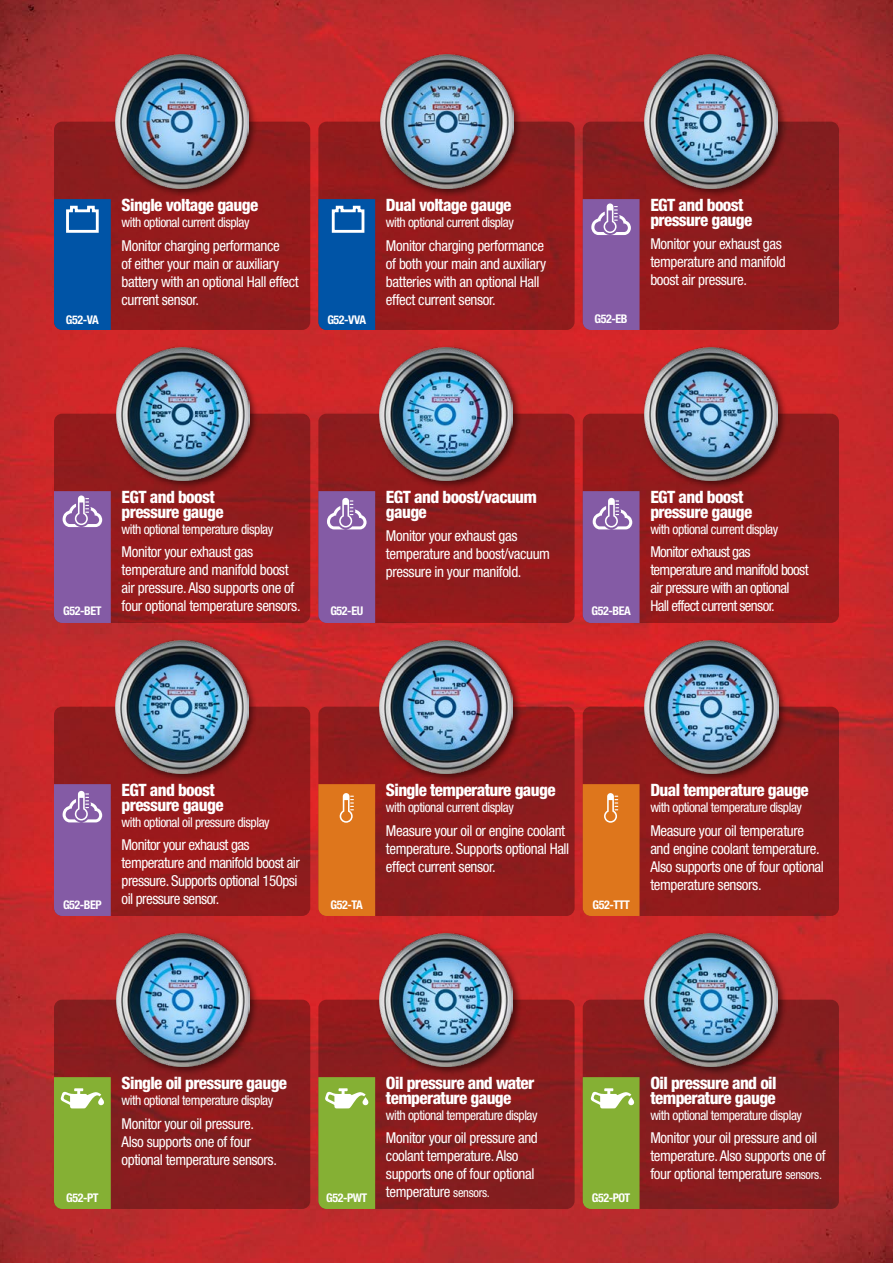
<style>
.page{position:relative;width:893px;height:1263px;background:#fff}
.page>*{position:absolute;margin:0;border:0;box-sizing:border-box;transform-origin:0 0}
.product_name{font:800 condensed 17.1px/14.7px "Helvetica Neue LT Std";letter-spacing:-.035em;color:#fff}
.description_text{font:condensed 15px/18px "Helvetica Neue LT Std";letter-spacing:-.025em;color:#fff}
.description_text-2{font:condensed 15px/18px "Helvetica Neue LT Std";letter-spacing:-.045em;color:#fff}
.product_optional_ext{font:condensed 13.5px "Helvetica Neue LT Std";letter-spacing:-.035em;color:#fff}
.part_number{font:700 condensed 12px "Helvetica Neue LT Std";letter-spacing:-.035em;color:#fff}
.s1{font-size:12.45px}
</style>
<div class="page">
<img style="left:0;top:0;width:893px;height:1263px">
<div style="left:583px;top:1000px;width:256px;height:209px;background:#841d1f;border-radius:8px"></div>
<div style="left:642px;top:931px;width:145px;height:145px;background:#000;opacity:.5"></div>
<img style="left:644px;top:933px;width:134px;height:133px">
<svg style="left:583px;top:1077px;width:56px;height:132px;background:#8cb43f"></svg>
<svg style="left:318px;top:1000px;width:257px;height:209px;background:#8a1c1e"></svg>
<div style="left:377px;top:931px;width:145px;height:145px;background:#000;opacity:.5"></div>
<img style="left:380px;top:933px;width:133px;height:133px">
<svg style="left:318px;top:1077px;width:57px;height:132px;background:#8cb33f"></svg>
<div style="left:54px;top:1000px;width:256px;height:209px;background:#881d1e;border-radius:8px"></div>
<div style="left:114px;top:931px;width:145px;height:145px;background:#000;opacity:.5"></div>
<img style="left:116px;top:933px;width:133px;height:133px">
<svg style="left:54px;top:1077px;width:57px;height:132px;background:#8cb33f"></svg>
<div style="left:583px;top:414px;width:256px;height:209px;background:#921b1c;border-radius:8px"></div>
<div style="left:642px;top:345px;width:145px;height:145px;background:#000;opacity:.5"></div>
<img style="left:644px;top:347px;width:134px;height:133px">
<svg style="left:583px;top:491px;width:56px;height:132px;background:#8a62a8"></svg>
<div style="left:318px;top:414px;width:257px;height:209px;background:#921b1c;border-radius:8px"></div>
<div style="left:377px;top:345px;width:145px;height:145px;background:#000;opacity:.5"></div>
<img style="left:380px;top:347px;width:133px;height:133px">
<svg style="left:318px;top:491px;width:57px;height:132px;background:#8a62a8"></svg>
<div style="left:54px;top:414px;width:256px;height:209px;background:#941b1c;border-radius:8px"></div>
<div style="left:114px;top:345px;width:145px;height:145px;background:#000;opacity:.5"></div>
<img style="left:116px;top:347px;width:133px;height:133px">
<svg style="left:54px;top:491px;width:57px;height:132px;background:#8962a8"></svg>
<div style="left:583px;top:707px;width:256px;height:209px;background:#8f1c1d;border-radius:8px"></div>
<div style="left:642px;top:638px;width:146px;height:145px;background:#000;opacity:.5"></div>
<img style="left:645px;top:640px;width:133px;height:133px">
<div style="left:583px;top:784px;width:56px;height:132px;background:#de761c"></div>
<div style="left:318px;top:707px;width:257px;height:209px;background:#8f1c1c;border-radius:8px"></div>
<div style="left:377px;top:638px;width:145px;height:145px;background:#000;opacity:.5"></div>
<img style="left:380px;top:640px;width:133px;height:133px">
<div style="left:54px;top:707px;width:256px;height:209px;background:#951b1c;border-radius:8px"></div>
<div style="left:113px;top:638px;width:145px;height:145px;background:#000;opacity:.5"></div>
<img style="left:115px;top:640px;width:134px;height:133px">
<svg style="left:54px;top:784px;width:57px;height:132px;background:#8a62a8"></svg>
<div style="left:318px;top:122px;width:257px;height:208px;background:linear-gradient(to bottom,#8d1c1d,#961a1b);border-radius:8px"></div>
<div style="left:378px;top:53px;width:145px;height:145px;background:#000;opacity:.5"></div>
<img style="left:380px;top:55px;width:133px;height:133px">
<svg style="left:318px;top:199px;width:57px;height:131px;background:#0c5ba8"></svg>
<div style="left:583px;top:122px;width:256px;height:208px;background:#8d1c1d;border-radius:8px"></div>
<div style="left:642px;top:53px;width:145px;height:145px;background:#000;opacity:.5"></div>
<img style="left:644px;top:55px;width:134px;height:133px">
<svg style="left:583px;top:199px;width:56px;height:131px;background:#8a62a9"></svg>
<div style="left:54px;top:122px;width:256px;height:208px;background:#921c1c;border-radius:8px"></div>
<div style="left:113px;top:53px;width:145px;height:145px;background:#000;opacity:.5"></div>
<img style="left:115px;top:55px;width:133px;height:133px">
<svg style="left:54px;top:199px;width:57px;height:131px;background:#0c5ba9"></svg>
<div style="left:318px;top:784px;width:57px;height:132px;background:#de761c"></div>
<p class="part_number" style="left:66px;top:313px;width:34px">G52-VA</p>
<p class="product_name" style="left:122px;top:198px;width:138px">Single voltage gauge</p>
<p class="product_optional_ext" style="left:122px;top:215px;width:129px">with optional current display</p>
<p class="description_text" style="left:122px;top:236px;width:179px">Monitor charging performance<br>of either your main or auxiliary battery with an optional Hall effect current sensor.</p>
<p class="part_number" style="left:327px;top:313px;width:40px">G52-VVA</p>
<p class="product_name" style="left:386px;top:198px;width:127px">Dual voltage gauge</p>
<p class="product_optional_ext" style="left:386px;top:215px;width:129px">with optional current display</p>
<p class="description_text" style="left:386px;top:236px;width:162px">Monitor charging performance of both your main and auxiliary batteries with an optional Hall effect current sensor.</p>
<p class="part_number" style="left:595px;top:312px;width:34px">G52-EB</p>
<p class="product_name" style="left:650px;top:198px;width:103px">EGT and boost pressure gauge</p>
<p class="description_text" style="left:650px;top:235px;width:137px">Monitor your exhaust gas temperature and manifold boost air pressure.</p>
<p class="part_number" style="left:63px;top:604px;width:40px">G52-BET</p>
<p class="product_name" style="left:122px;top:490px;width:103px">EGT and boost pressure gauge</p>
<p class="product_optional_ext" style="left:122px;top:521px;width:153px">with optional temperature display</p>
<p class="description_text" style="left:122px;top:543px;width:181px">Monitor your exhaust gas temperature and manifold boost air pressure. Also supports one of four optional temperature sensors.</p>
<p class="part_number" style="left:330px;top:604px;width:34px">G52-EU</p>
<p class="product_name" style="left:386px;top:490px;width:153px">EGT and boost/vacuum gauge</p>
<p class="description_text" style="left:386px;top:527px;width:166px">Monitor your exhaust gas temperature and boost/vacuum pressure in your manifold.</p>
<p class="part_number" style="left:591px;top:604px;width:41px">G52-BEA</p>
<p class="product_name" style="left:650px;top:490px;width:103px">EGT and boost pressure gauge</p>
<p class="product_optional_ext" style="left:650px;top:521px;width:129px">with optional current display</p>
<p class="description_text-2" style="left:650px;top:543px;width:160px">Monitor exhaust gas temperature and manifold boost air pressure with an optional<br>Hall effect current sensor.</p>
<p class="part_number" style="left:63px;top:897px;width:40px">G52-BEP</p>
<p class="product_name" style="left:122px;top:782px;width:103px">EGT and boost pressure gauge</p>
<p class="product_optional_ext" style="left:122px;top:814px;width:150px">with optional oil pressure display</p>
<p class="description_text" style="left:122px;top:836px;width:180px">Monitor your exhaust gas temperature and manifold boost air pressure. Supports optional 150psi oil pressure sensor.</p>
<p class="part_number" style="left:331px;top:898px;width:34px">G52-TA</p>
<p class="product_name" style="left:386px;top:782px;width:171px">Single temperature gauge</p>
<p class="product_optional_ext" style="left:386px;top:800px;width:129px">with optional current display</p>
<p class="description_text" style="left:386px;top:821px;width:185px">Measure your oil or engine coolant temperature. Supports optional Hall effect current sensor.</p>
<p class="part_number" style="left:592px;top:898px;width:39px">G52-TTT</p>
<p class="product_name" style="left:650px;top:782px;width:160px">Dual temperature gauge</p>
<p class="product_optional_ext" style="left:650px;top:800px;width:153px">with optional temperature display</p>
<p class="description_text" style="left:650px;top:821px;width:175px">Measure your oil temperature and engine coolant temperature.<br>Also supports one of four optional temperature sensors.</p>
<p class="part_number" style="left:66px;top:1190px;width:34px">G52-PT</p>
<p class="product_name" style="left:122px;top:1075px;width:167px">Single oil pressure gauge</p>
<p class="product_optional_ext" style="left:122px;top:1092px;width:153px">with optional temperature display</p>
<p class="description_text" style="left:122px;top:1114px;width:157px">Monitor your oil pressure.<br>Also supports one of four optional temperature sensors.</p>
<p class="part_number" style="left:326px;top:1190px;width:43px">G52-PWT</p>
<p class="product_name" style="left:386px;top:1075px;width:150px">Oil pressure and water temperature gauge</p>
<p class="product_optional_ext" style="left:386px;top:1107px;width:153px">with optional temperature display</p>
<p class="description_text" style="left:386px;top:1129px;width:153px">Monitor your oil pressure and coolant temperature. Also supports one of four optional temperature <span class="s1">sensors.</span></p>
<p class="part_number" style="left:592px;top:1190px;width:40px">G52-POT</p>
<p class="product_name" style="left:650px;top:1075px;width:128px">Oil pressure and oil temperature gauge</p>
<p class="product_optional_ext" style="left:650px;top:1107px;width:153px">with optional temperature display</p>
<p class="description_text" style="left:650px;top:1129px;width:177px">Monitor your oil pressure and oil temperature. Also supports one of four optional temperature <span class="s1">sensors.</span></p>
</div>
